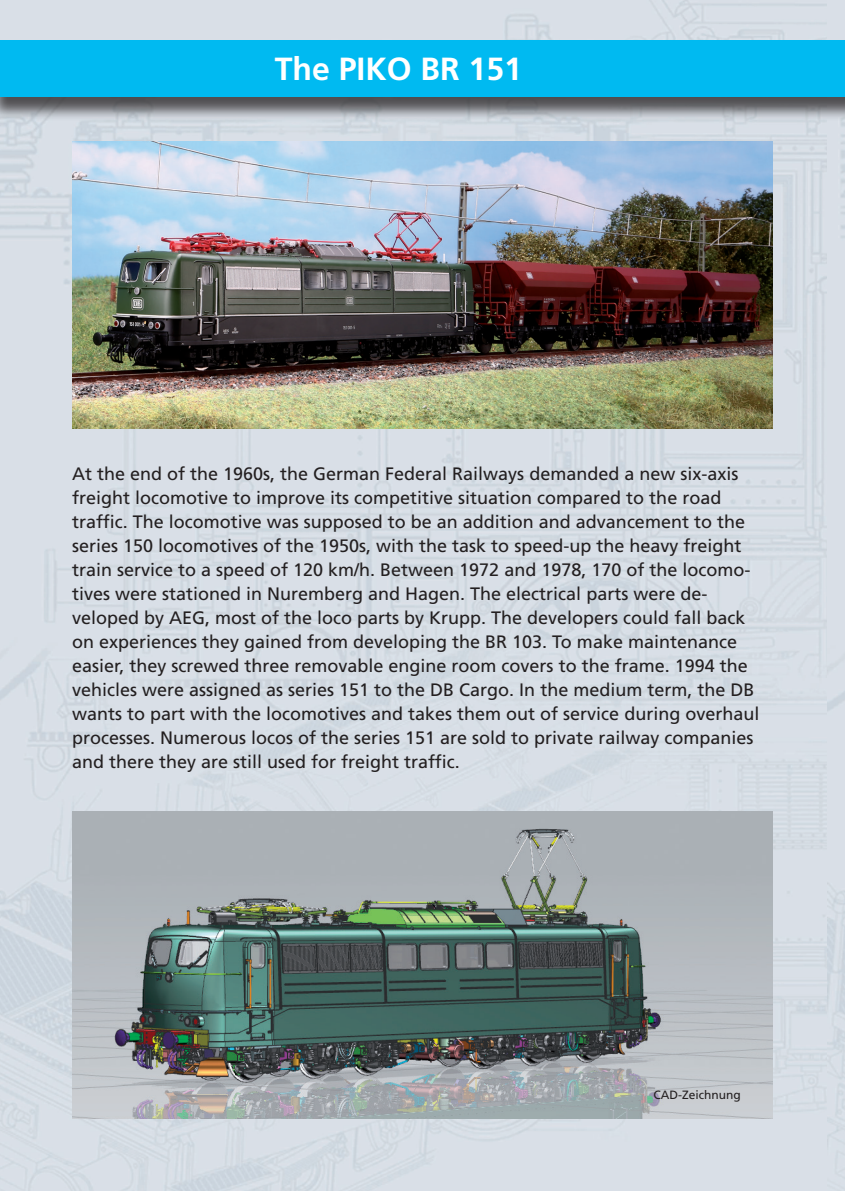
<style>
.page{position:relative;width:845px;height:1191px;background:#fff}
.page>*{position:absolute;margin:0;border:0;box-sizing:border-box;transform-origin:0 0}
.t1{font:700 32px "Frutiger LT Std";color:#fff}
.t2{font:18px/24px "Frutiger LT Std";color:#231f20}
.t3{font:12px "Frutiger LT Std";color:#231f20}
</style>
<div class="page">
<img style="left:0;top:0;width:828px;height:1191px">
<div style="left:0;top:42px;width:845px;height:80px;background:#231f20;opacity:.75"></div>
<div style="left:0;top:40px;width:845px;height:56px;background:#00baf1"></div>
<img style="left:72px;top:142px;width:701px;height:286px">
<img style="left:72px;top:811px;width:701px;height:308px">
<h1 class="t1" style="left:275px;top:50px;width:249px">The PIKO BR 151</h1>
<p class="t2" style="left:72px;top:461px;width:689px">At the end of the 1960s, the German Federal Railways demanded a new six-axis freight locomotive to improve its competitive situation compared to the road traffic. The locomotive was supposed to be an addition and advancement to the series 150 locomotives of the 1950s, with the task to speed-up the heavy freight train service to a speed of 120 km/h. Between 1972 and 1978, 170 of the locomo&shy;tives were stationed in Nuremberg and Hagen. The electrical parts were de&shy;veloped by AEG, most of the loco parts by Krupp. The developers could fall back on experiences they gained from developing the BR 103. To make maintenance easier, they screwed three removable engine room covers to the frame. 1994 the vehicles were assigned as series 151 to the DB Cargo. In the medium term, the DB wants to part with the locomotives and takes them out of service during overhaul processes. Numerous locos of the series 151 are sold to private railway companies and there they are still used for freight traffic.</p>
<p class="t3" style="left:653px;top:1088px;width:89px">CAD-Zeichnung</p>
</div>
